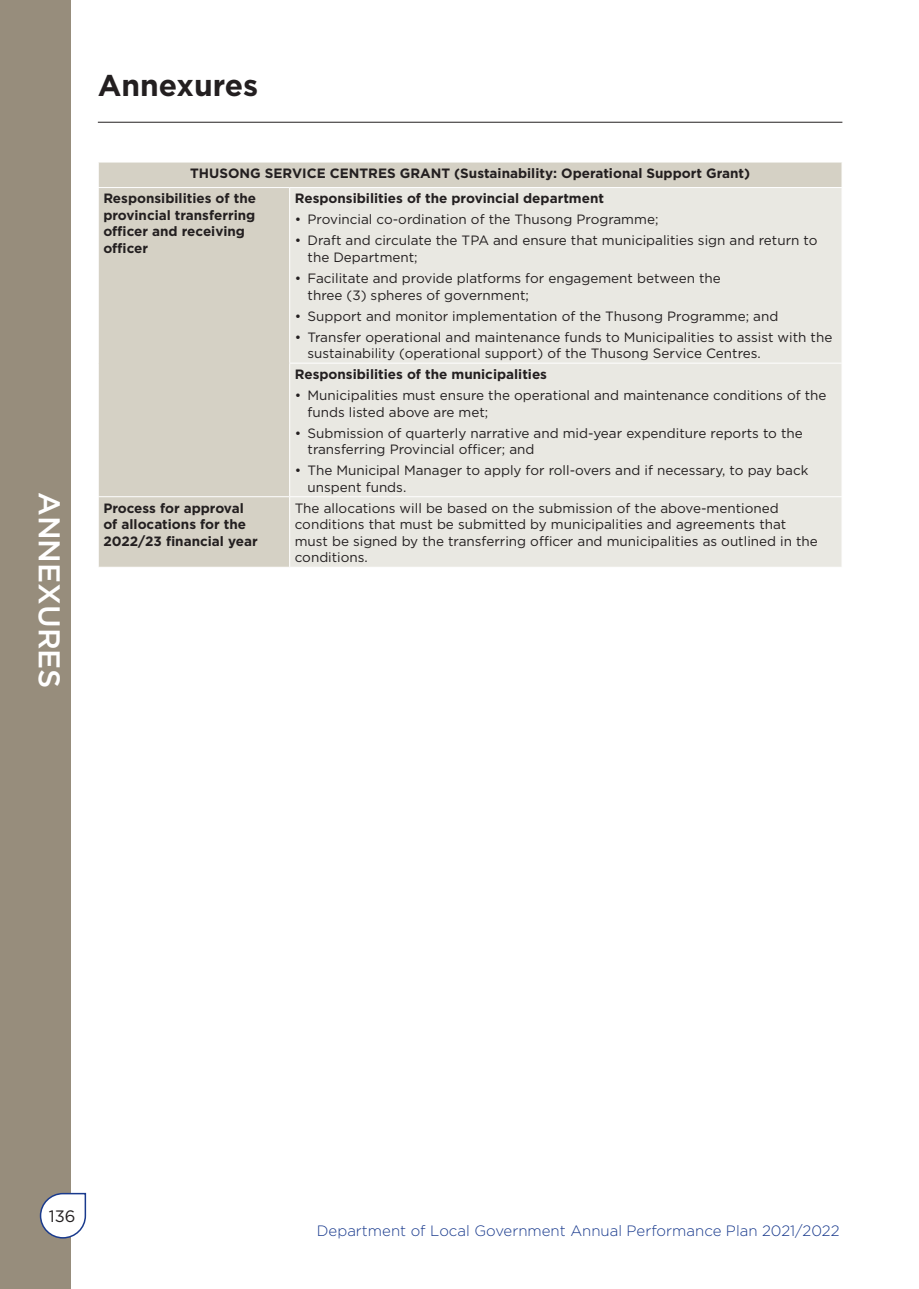
<style>
.page{position:relative;width:919px;height:1289px;background:#fff}
.page>*{position:absolute;margin:0;border:0;box-sizing:border-box;transform-origin:0 0}
.t1{font:700 30px "Gotham";color:#231f20}
.t2{font:500 30px "Gotham";color:#fff}
.t3{font:16.5px "Gotham";color:#231f20}
.t4{font:300 15px "Gotham";color:#193a8d}
.t5{font:13.5px/16.5px "Gotham";color:#231f20}
.t6{font:700 13.5px/16.5px "Gotham";color:#231f20}
</style>
<div class="page">
<div style="left:0;top:0;width:71px;height:1288px;background:#978d7c"></div>
<hr style="left:98px;top:122px;width:744px;height:1px;background:#231f20">
<svg style="left:39px;top:1192px;width:48px;height:47px"></svg>
<div style="left:99px;top:163px;width:742px;height:404px;background:#d5d1c5"></div>
<div style="left:290px;top:188px;width:551px;height:379px;background:#e9e8e2"></div>
<svg style="left:98px;top:162px;width:1px;height:25px"></svg>
<svg style="left:841px;top:162px;width:1px;height:25px"></svg>
<hr style="left:98px;top:187px;width:192px;height:1px;background:#fff">
<hr style="left:290px;top:187px;width:552px;height:1px;background:#fff">
<hr style="left:289px;top:188px;width:1px;height:175px;background:#fff">
<hr style="left:289px;top:363px;width:553px;height:1px;background:#fff">
<hr style="left:289px;top:363px;width:1px;height:133px;background:#fff">
<hr style="left:98px;top:496px;width:192px;height:1px;background:#fff">
<hr style="left:290px;top:496px;width:552px;height:1px;background:#fff">
<hr style="left:289px;top:497px;width:1px;height:70px;background:#fff">
<h1 class="t2" style="left:69px;top:492px;width:198px;rotate:90deg">ANNEXURES</h1>
<h1 class="t1" style="left:98px;top:66px;width:162px">Annexures</h1>
<p class="t6" style="left:103px;top:160px;width:648px;line-height:25.5px;text-indent:87px">THUSONG SERVICE CENTRES GRANT (Sustainability: Operational Support Grant)<br>Responsibilities of the</p>
<p class="t6" style="left:103px;top:207px;width:153px">provincial transferring officer and receiving officer</p>
<p class="t6" style="left:295px;top:190px;width:311px">Responsibilities of the provincial department</p>
<p class="t5" style="left:295px;top:211px;width:365px">• Provincial co-ordination of the Thusong Programme;</p>
<p class="t5" style="left:307px;top:232px;width:511px;text-indent:-13px">• Draft and circulate the TPA and ensure that municipalities sign and return to the Department;</p>
<p class="t5" style="left:307px;top:270px;width:415px;text-indent:-13px">• Facilitate and provide platforms for engagement between the three (3) spheres of government;</p>
<p class="t5" style="left:295px;top:307px;width:485px">• Support and monitor implementation of the Thusong Programme; and</p>
<p class="t5" style="left:307px;top:328px;width:526px;text-indent:-13px">• Transfer operational and maintenance funds to Municipalities to assist with the sustainability (operational support) of the Thusong Service Centres.</p>
<p class="t6" style="left:295px;top:366px;width:254px">Responsibilities of the municipalities</p>
<p class="t5" style="left:307px;top:387px;width:520px;text-indent:-13px">• Municipalities must ensure the operational and maintenance conditions of the funds listed above are met;</p>
<p class="t5" style="left:307px;top:424px;width:497px;text-indent:-13px">• Submission of quarterly narrative and mid-year expenditure reports to the transferring Provincial officer; and</p>
<p class="t5" style="left:307px;top:462px;width:502px;text-indent:-13px">• The Municipal Manager to apply for roll-overs and if necessary, to pay back unspent funds.</p>
<p class="t6" style="left:103px;top:499px;width:156px">Process for approval of allocations for the<br>2022/23 financial year</p>
<p class="t5" style="left:295px;top:499px;width:524px">The allocations will be based on the submission of the above-mentioned conditions that must be submitted by municipalities and agreements that must be signed by the transferring officer and municipalities as outlined in the conditions.</p>
<p class="t3" style="left:49px;top:1205px;width:28px">136</p>
<p class="t4" style="left:317px;top:1221px;width:524px">Department of Local Government Annual Performance Plan 2021/2022</p>
</div>
